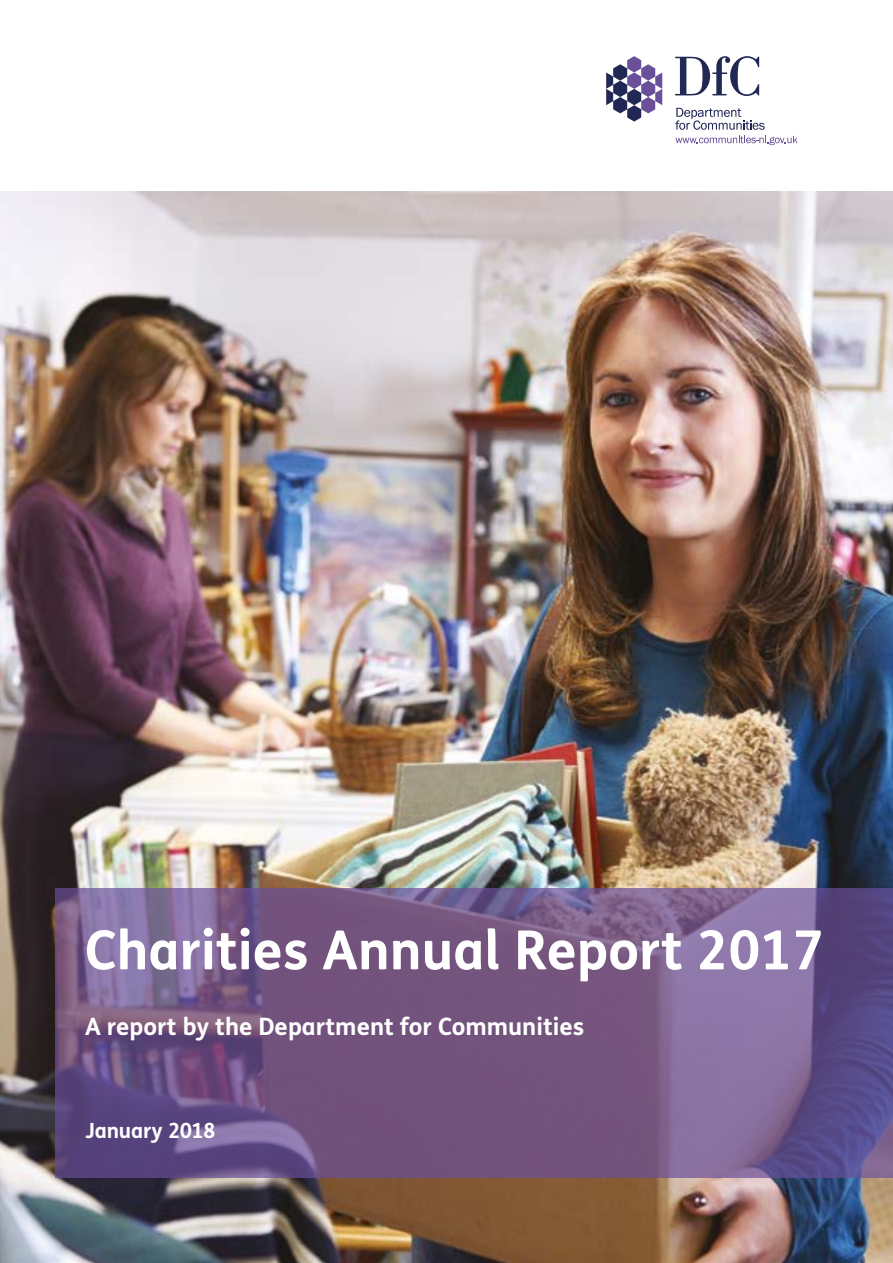
<style>
.page{position:relative;width:893px;height:1263px;background:#fff}
.page>*{position:absolute;margin:0;border:0;box-sizing:border-box;transform-origin:0 0}
.t1{font:700 54px "FS Me";color:#fff}
.t2{font:700 24px "FS Me";color:#fff}
.t3{font:700 21px "FS Me";letter-spacing:-.01em;color:#fff}
</style>
<div class="page">
<img style="left:0;top:191px;width:893px;height:1072px">
<svg style="left:606px;top:56px;width:56px;height:66px"></svg>
<svg style="left:675px;top:56px;width:84px;height:40px"></svg>
<svg style="left:675px;top:136px;width:123px;height:9px"></svg>
<svg style="left:675px;top:108px;width:90px;height:22px"></svg>
<svg style="left:55px;top:889px;width:838px;height:289px;background:#735988"></svg>
<h1 class="t1" style="left:85px;top:908px;width:740px">Charities Annual Report 2017</h1>
<p class="t2" style="left:85px;top:1008px;width:501px">A report by the Department for Communities</p>
<p class="t3" style="left:85px;top:1114px;width:132px">January 2018</p>
</div>
